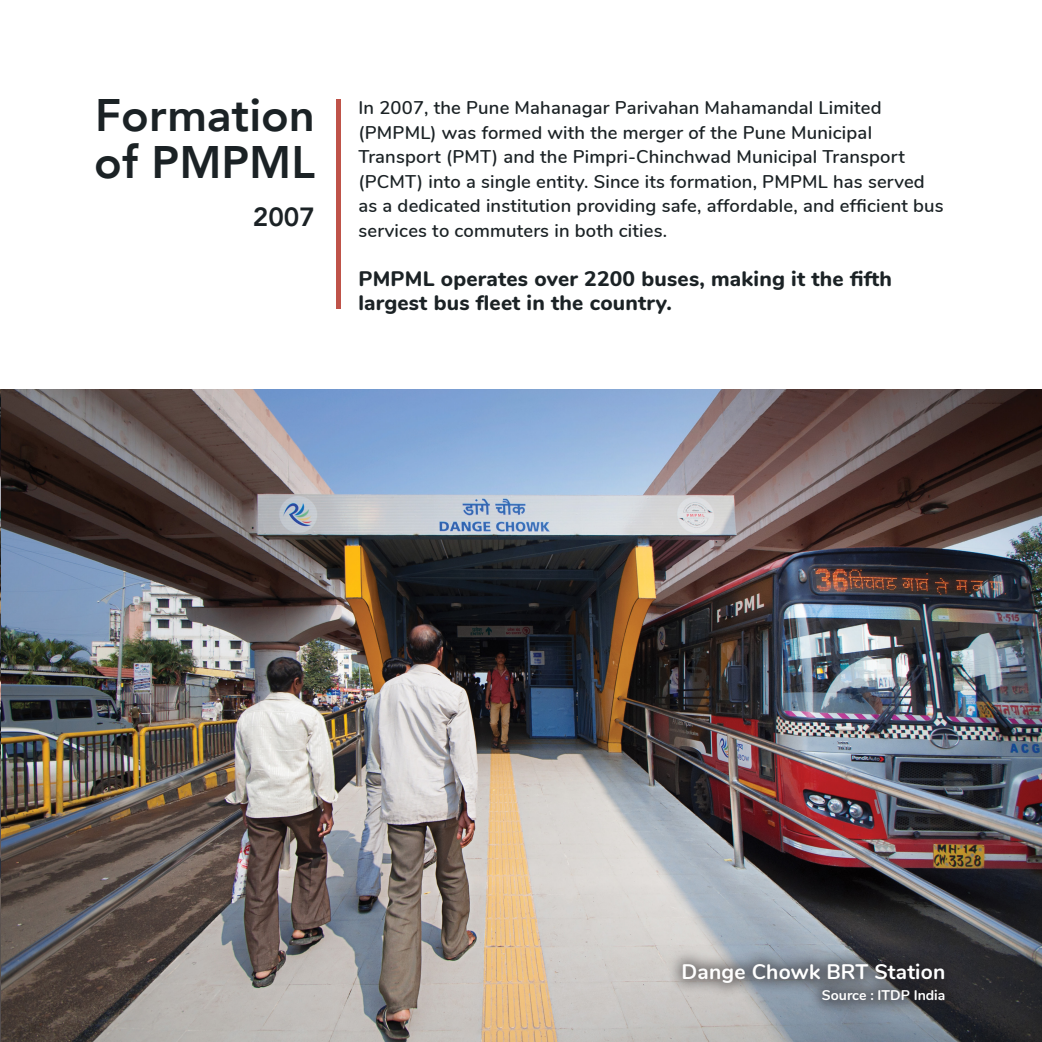
<style>
.page{position:relative;width:1042px;height:1042px;background:#fff}
.page>*{position:absolute;margin:0;border:0;box-sizing:border-box;transform-origin:0 0}
.t1{font:800 45.5px/47.2px "Avenir";color:#1b2225}
.t2{font:800 26.25px "Avenir";color:#1b2225}
.t3{font:800 21px/24.5px "Nunito";letter-spacing:.01em;color:#1b2225}
.t4{font:700 21px "Nunito";letter-spacing:.01em;color:#fff}
.t5{font:600 18.38px/24.5px "Nunito";letter-spacing:.01em;color:#1b2225}
.t6{font:700 14px "Nunito";color:#fff}
</style>
<div class="page">
<img style="left:0;top:390px;width:1042px;height:652px">
<div style="left:336px;top:99px;width:5px;height:209px;background:#bf5349"></div>
<div style="left:667px;top:948px;width:293px;height:67px;background:#231f20;opacity:.5"></div>
<p class="t1" style="left:94px;top:92px;width:222px">Formation of PMPML</p>
<p class="t2" style="left:253px;top:196px;width:64px">2007</p>
<p class="t5" style="left:358px;top:94px;width:587px">In 2007, the Pune Mahanagar Parivahan Mahamandal Limited (PMPML) was formed with the merger of the Pune Municipal Transport (PMT) and the Pimpri-Chinchwad Municipal Transport (PCMT) into a single entity. Since its formation, PMPML has served as a dedicated institution providing safe, affordable, and efficient bus services to commuters in both cities.</p>
<p class="t3" style="left:358px;top:265px;width:535px">PMPML operates over 2200 buses, making it the fifth largest bus fleet in the country.</p>
<p class="t4" style="left:681px;top:956px;width:265px">Dange Chowk BRT Station</p>
<p class="t6" style="left:822px;top:984px;width:125px">Source : ITDP India</p>
</div>
